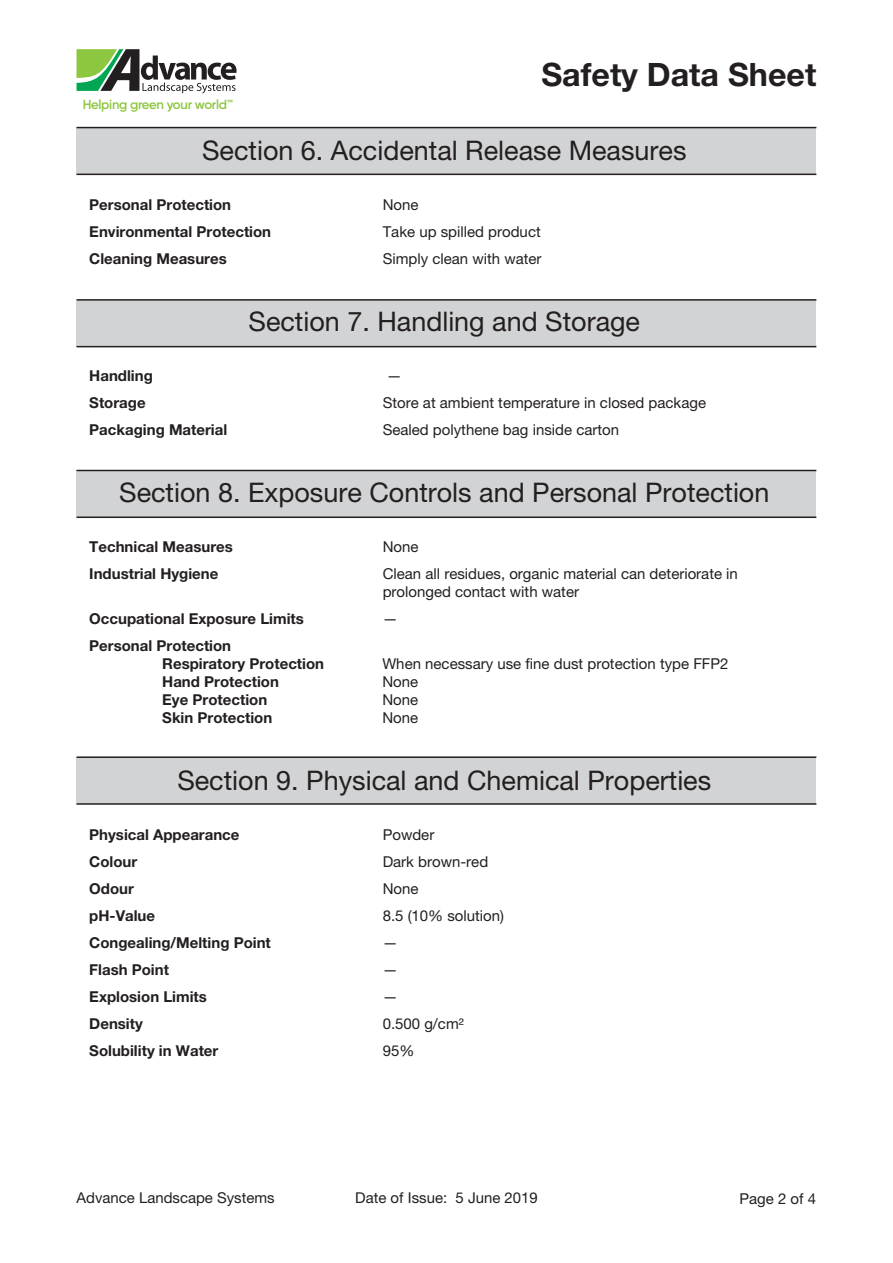
<style>
.page{position:relative;width:893px;height:1263px;background:#fff}
.page>*{position:absolute;margin:0;border:0;box-sizing:border-box;transform-origin:0 0}
.t1{font:700 32.25px "Helvetica Neue";color:#231f20}
.t2{font:27px "Helvetica Neue";color:#231f20}
.t3{font:15px/18px "Helvetica Neue";color:#231f20}
.t4{font:700 15px/18px "Helvetica Neue";color:#231f20}
.t5{font:600 13.2px "Gilroy";letter-spacing:-.025em;color:#8dc63f}
</style>
<div class="page">
<div style="left:77px;top:128px;width:739px;height:46px;background:#d1d3d4"></div>
<hr style="left:77px;top:127px;width:739px;height:1px;background:#231f20">
<hr style="left:77px;top:174px;width:739px;height:1px;background:#231f20">
<div style="left:77px;top:300px;width:739px;height:47px;background:#d1d3d4"></div>
<hr style="left:77px;top:299px;width:739px;height:2px;background:#231f20">
<hr style="left:77px;top:346px;width:739px;height:1px;background:#231f20">
<div style="left:77px;top:470px;width:739px;height:47px;background:#d1d3d4"></div>
<hr style="left:77px;top:470px;width:739px;height:1px;background:#231f20">
<hr style="left:77px;top:516px;width:739px;height:2px;background:#231f20">
<div style="left:77px;top:757px;width:739px;height:47px;background:#d1d3d4"></div>
<hr style="left:77px;top:756px;width:739px;height:2px;background:#231f20">
<hr style="left:77px;top:803px;width:739px;height:2px;background:#231f20">
<svg style="left:77px;top:49px;width:160px;height:44px"></svg>
<p class="t5" style="left:83px;top:96px;width:152px">Helping green your world™</p>
<h1 class="t1" style="left:542px;top:55px;width:276px">Safety Data Sheet</h1>
<h2 class="t2" style="left:202px;top:135px;width:486px">Section 6. Accidental Release Measures</h2>
<p class="t4" style="left:89px;top:195px;width:143px">Personal Protection</p>
<p class="t3" style="left:383px;top:195px;width:37px">None</p>
<p class="t4" style="left:89px;top:222px;width:183px">Environmental Protection</p>
<p class="t3" style="left:383px;top:222px;width:160px">Take up spilled product</p>
<p class="t4" style="left:89px;top:249px;width:139px">Cleaning Measures</p>
<p class="t3" style="left:383px;top:249px;width:160px">Simply clean with water</p>
<h2 class="t2" style="left:249px;top:306px;width:393px">Section 7. Handling and Storage</h2>
<p class="t4" style="left:89px;top:366px;width:65px">Handling</p>
<p class="t3" style="left:387px;top:366px;width:16px">—</p>
<p class="t4" style="left:89px;top:393px;width:58px">Storage</p>
<p class="t3" style="left:383px;top:393px;width:325px">Store at ambient temperature in closed package</p>
<p class="t4" style="left:89px;top:420px;width:140px">Packaging Material</p>
<p class="t3" style="left:383px;top:420px;width:238px">Sealed polythene bag inside carton</p>
<h2 class="t2" style="left:119px;top:476px;width:652px">Section 8. Exposure Controls and Personal Protection</h2>
<p class="t4" style="left:89px;top:537px;width:145px">Technical Measures</p>
<p class="t3" style="left:383px;top:537px;width:37px">None</p>
<p class="t4" style="left:89px;top:564px;width:131px">Industrial Hygiene</p>
<p class="t3" style="left:383px;top:564px;width:357px">Clean all residues, organic material can deteriorate in prolonged contact with water</p>
<p class="t4" style="left:89px;top:609px;width:216px">Occupational Exposure Limits</p>
<p class="t3" style="left:383px;top:609px;width:16px">—</p>
<p class="t4" style="left:162px;top:636px;width:163px;text-indent:-73px">Personal Protection<br>Respiratory Protection</p>
<p class="t3" style="left:382px;top:654px;width:348px">When necessary use fine dust protection type FFP2</p>
<p class="t4" style="left:162px;top:672px;width:118px">Hand Protection</p>
<p class="t3" style="left:382px;top:672px;width:37px">None</p>
<p class="t4" style="left:162px;top:690px;width:106px">Eye Protection</p>
<p class="t3" style="left:382px;top:690px;width:37px">None</p>
<p class="t4" style="left:162px;top:708px;width:111px">Skin Protection</p>
<p class="t3" style="left:382px;top:708px;width:37px">None</p>
<h2 class="t2" style="left:177px;top:764px;width:535px">Section 9. Physical and Chemical Properties</h2>
<p class="t4" style="left:89px;top:825px;width:152px">Physical Appearance</p>
<p class="t3" style="left:383px;top:825px;width:53px">Powder</p>
<p class="t4" style="left:89px;top:852px;width:50px">Colour</p>
<p class="t3" style="left:383px;top:852px;width:107px">Dark brown-red</p>
<p class="t4" style="left:89px;top:879px;width:46px">Odour</p>
<p class="t3" style="left:383px;top:879px;width:37px">None</p>
<p class="t4" style="left:89px;top:906px;width:67px">pH-Value</p>
<p class="t3" style="left:383px;top:906px;width:123px">8.5 (10% solution)</p>
<p class="t4" style="left:89px;top:933px;width:183px">Congealing/Melting Point</p>
<p class="t3" style="left:383px;top:933px;width:16px">—</p>
<p class="t4" style="left:89px;top:960px;width:81px">Flash Point</p>
<p class="t3" style="left:383px;top:960px;width:16px">—</p>
<p class="t4" style="left:89px;top:987px;width:119px">Explosion Limits</p>
<p class="t3" style="left:383px;top:987px;width:16px">—</p>
<p class="t4" style="left:89px;top:1014px;width:55px">Density</p>
<p class="t3" style="left:383px;top:1014px;width:83px">0.500 g/cm²</p>
<p class="t4" style="left:89px;top:1041px;width:131px">Solubility in Water</p>
<p class="t3" style="left:383px;top:1041px;width:33px">95%</p>
<p class="t3" style="left:77px;top:1189px;width:200px">Advance Landscape Systems</p>
<p class="t3" style="left:355px;top:1189px;width:184px">Date of Issue: 5 June 2019</p>
<p class="t3" style="left:739px;top:1189px;width:78px">Page 2 of 4</p>
</div>
